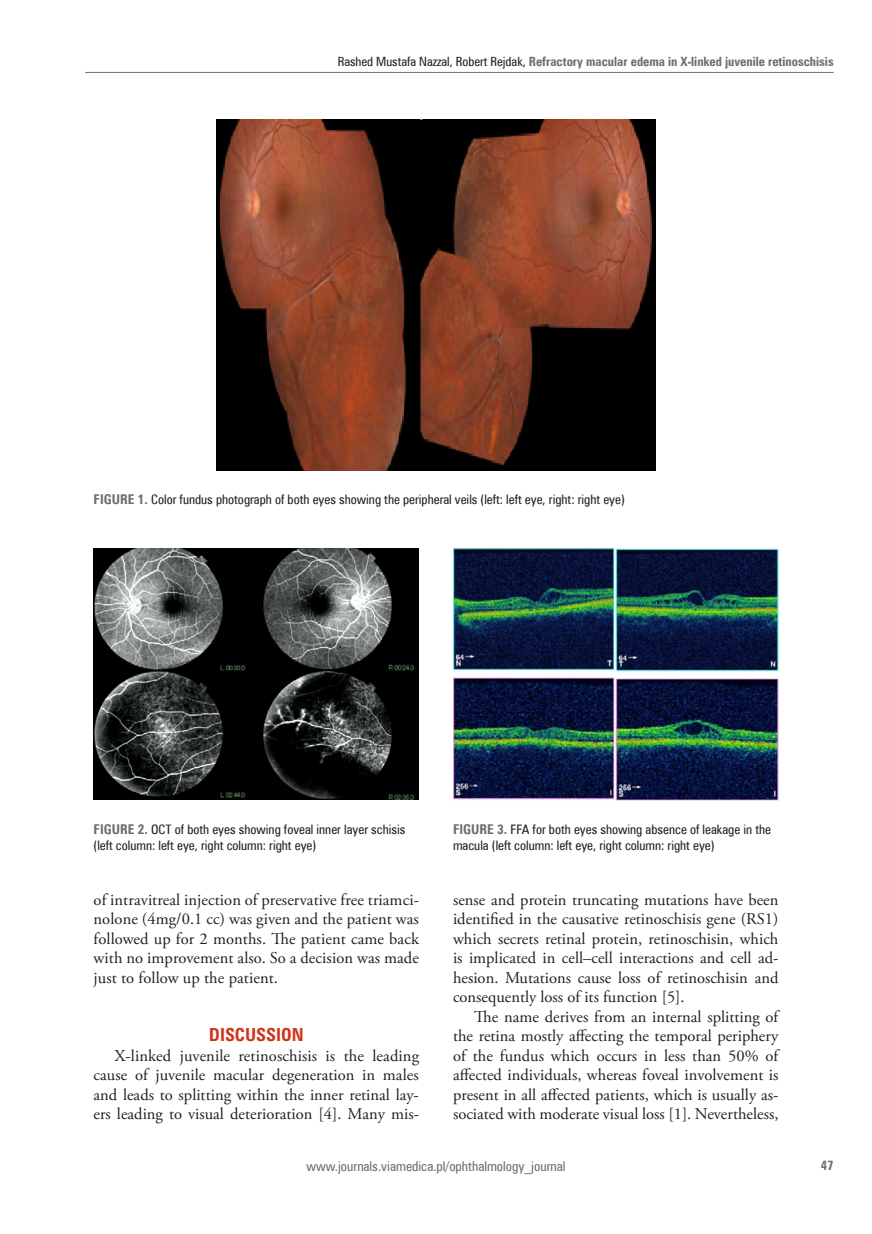
<style>
.page{position:relative;width:872px;height:1234px;background:#fff}
.page>*{position:absolute;margin:0;border:0;box-sizing:border-box;transform-origin:0 0}
.t1{font:700 18px "Zurich Cn EU";color:#cf351c}
.t2{font:16.5px/19.5px "Adobe Garamond Pro";color:#231f20;text-align:justify}
.t3{font:13.5px "Zurich Cn EU";color:#6c6d70}
.t4{font:700 13.2px "Zurich Cn EU";color:#6c6d70}
.t5{font:13.05px/15.6px "Zurich Cn EU";color:#231f20}
.t6{font:700 12.75px "Zurich Cn EU";color:#6c6d70}
.s1{font-weight:400;color:#231f20}
.s2{font-weight:700;font-size:13.5px;color:#6c6d70}
</style>
<div class="page">
<hr style="left:85px;top:72px;width:748px;height:1px;background:#6c6d70">
<img style="left:453px;top:548px;width:325px;height:252px">
<img style="left:216px;top:119px;width:439px;height:351px">
<img style="left:94px;top:548px;width:325px;height:251px">
<p class="t6" style="left:338px;top:53px;width:497px"><span class="s1">Rashed Mustafa Nazzal, Robert Rejdak,</span> Refractory macular edema in X-linked juvenile retinoschisis</p>
<p class="t5" style="left:94px;top:491px;width:533px"><span class="s2">Figure 1.</span> Color fundus photograph of both eyes showing the peripheral veils (left: left eye, right: right eye)</p>
<p class="t5" style="left:94px;top:821px;width:313px"><span class="s2">Figure 2.</span> OCT of both eyes showing foveal inner layer schisis (left column: left eye, right column: right eye)</p>
<p class="t2" style="left:94px;top:890px;width:327px">of intravitreal injection of preservative free triamci&shy;nolone (4mg/0.1 cc) was given and the patient was followed up for 2 months. The patient came back with no improvement also. So a decision was made just to follow up the patient.</p>
<p class="t1" style="left:209px;top:1023px;width:96px">Discussion</p>
<p class="t2" style="left:94px;top:1046px;width:327px;text-indent:21px">X-linked juvenile retinoschisis is the leading cause of juvenile macular degeneration in males and leads to splitting within the inner retinal lay&shy;ers leading to visual deterioration [4]. Many mis-</p>
<p class="t5" style="left:453px;top:821px;width:319px"><span class="s2">Figure 3.</span> FFA for both eyes showing absence of leakage in the macula (left column: left eye, right column: right eye)</p>
<p class="t2" style="left:453px;top:890px;width:327px">sense and protein truncating mutations have been identified in the causative retinoschisis gene (RS1) which secrets retinal protein, retinoschisin, which is implicated in cell–cell interactions and cell ad&shy;hesion. Mutations cause loss of retinoschisin and consequently loss of its function [5].</p>
<p class="t2" style="left:453px;top:1007px;width:327px;text-indent:21px">The name derives from an internal splitting of the retina mostly affecting the temporal periphery of the fundus which occurs in less than 50% of affected individuals, whereas foveal involvement is present in all affected patients, which is usually as&shy;sociated with moderate visual loss [1]. Nevertheless,</p>
<p class="t3" style="left:306px;top:1157px;width:260px">www.journals.viamedica.pl/ophthalmology_journal</p>
<p class="t4" style="left:820px;top:1157px;width:15px">47</p>
</div>
